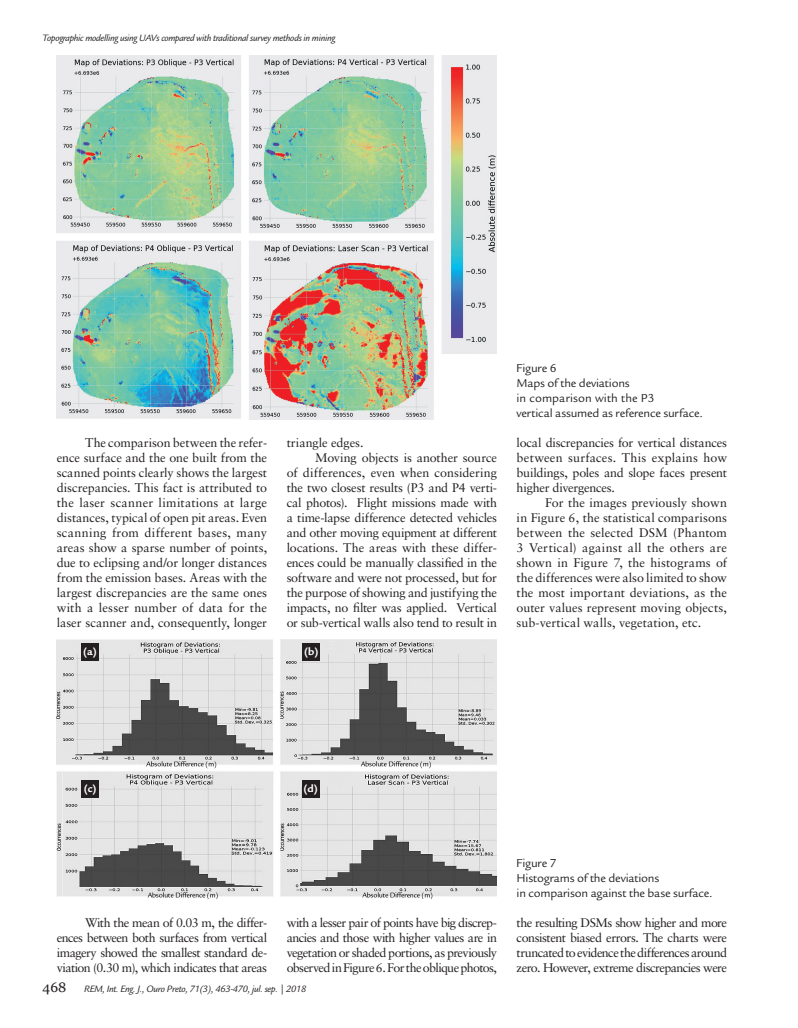
<style>
.page{position:relative;width:798px;height:1028px;background:#fff}
.page>*{position:absolute;margin:0;border:0;box-sizing:border-box;transform-origin:0 0}
.t1{font:13.75px "Georgia";color:#231f20}
.Texto_-_EN{font:12.5px/15px "Sabon LT Std";letter-spacing:-.025em;color:#231f20;text-align:justify}
.Legenda{font:12.5px "Legacy Sans";letter-spacing:-.015em;color:#231f20}
.Legenda-2{font:12.5px "Legacy Sans";letter-spacing:.005em;color:#231f20}
.Texto_-_EN-2{font:12.5px "Sabon LT Std";color:#231f20}
.legenda_PT{font:700 11.25px "Legacy Sans";color:#fff}
.t2{font:italic 10px "Legacy Sans";letter-spacing:-.025em;color:#231f20}
</style>
<div class="page">
<img style="left:56px;top:56px;width:440px;height:364px">
<img style="left:56px;top:639px;width:440px;height:259px">
<div style="left:81px;top:643px;width:18px;height:17px;background:#231f20"></div>
<div style="left:302px;top:643px;width:18px;height:17px;background:#231f20"></div>
<div style="left:81px;top:780px;width:18px;height:18px;background:#231f20"></div>
<div style="left:302px;top:780px;width:17px;height:18px;background:#231f20"></div>
<p class="t2" style="left:43px;top:32px;width:294px">Topographic modelling using UAVs compared with traditional survey methods in mining</p>
<p class="Texto_-_EN" style="left:57px;top:435px;width:212px;text-indent:28px">The comparison between the refer&shy;ence surface and the one built from the scanned points clearly shows the largest discrepancies. This fact is attributed to the laser scanner limitations at large distances, typical of open pit areas. Even scanning from different bases, many areas show a sparse number of points, due to eclipsing and/or longer distances from the emission bases. Areas with the largest discrepancies are the same ones with a lesser number of data for the laser scanner and, consequently, longer</p>
<p class="Texto_-_EN-2" style="left:286px;top:435px;width:78px">triangle edges.</p>
<p class="Texto_-_EN" style="left:286px;top:450px;width:212px;text-indent:28px">Moving objects is another source of differences, even when considering the two closest results (P3 and P4 verti&shy;cal photos). Flight missions made with a time-lapse difference detected vehicles and other moving equipment at different locations. The areas with these differ&shy;ences could be manually classified in the software and were not processed, but for the purpose of showing and justifying the impacts, no filter was applied. Vertical or sub-vertical walls also tend to result in</p>
<p class="legenda_PT" style="left:83px;top:644px;width:15px">(a)</p>
<p class="legenda_PT" style="left:304px;top:644px;width:16px">(b)</p>
<p class="Legenda" style="left:516px;top:361px;width:41px">Figure 6</p>
<p class="Legenda" style="left:516px;top:376px;width:114px">Maps of the deviations</p>
<p class="Legenda-2" style="left:516px;top:391px;width:139px">in comparison with the P3</p>
<p class="Legenda" style="left:516px;top:406px;width:188px">vertical assumed as reference surface.</p>
<p class="Texto_-_EN" style="left:516px;top:435px;width:212px">local discrepancies for vertical distances between surfaces. This explains how buildings, poles and slope faces present higher divergences.</p>
<p class="Texto_-_EN" style="left:516px;top:495px;width:212px;text-indent:28px">For the images previously shown in Figure 6, the statistical comparisons between the selected DSM (Phantom 3 Vertical) against all the others are shown in Figure 7, the histograms of the differences were also limited to show the most important deviations, as the outer values represent moving objects, sub-vertical walls, vegetation, etc.</p>
<p class="legenda_PT" style="left:84px;top:782px;width:14px">(c)</p>
<p class="legenda_PT" style="left:303px;top:782px;width:16px">(d)</p>
<p class="Legenda" style="left:516px;top:856px;width:41px">Figure 7</p>
<p class="Legenda" style="left:516px;top:871px;width:144px">Histograms of the deviations</p>
<p class="Legenda" style="left:516px;top:886px;width:197px">in comparison against the base surface.</p>
<p class="Texto_-_EN" style="left:57px;top:915px;width:212px;text-indent:28px">With the mean of 0.03 m, the differ&shy;ences between both surfaces from vertical imagery showed the smallest standard de&shy;viation (0.30 m), which indicates that areas</p>
<p class="Texto_-_EN" style="left:286px;top:915px;width:212px">with a lesser pair of points have big discrep&shy;ancies and those with higher values are in vegetation or shaded portions, as previously observed in Figure 6. For the oblique photos,</p>
<p class="Texto_-_EN" style="left:516px;top:915px;width:212px">the resulting DSMs show higher and more consistent biased errors. The charts were truncated to evidence the differences around zero. However, extreme discrepancies were</p>
<p class="t1" style="left:43px;top:979px;width:25px">468</p>
<p class="t2" style="left:84px;top:983px;width:223px">REM, Int. Eng. J., Ouro Preto, 71(3), 463-470, jul. sep. | 2018</p>
</div>
